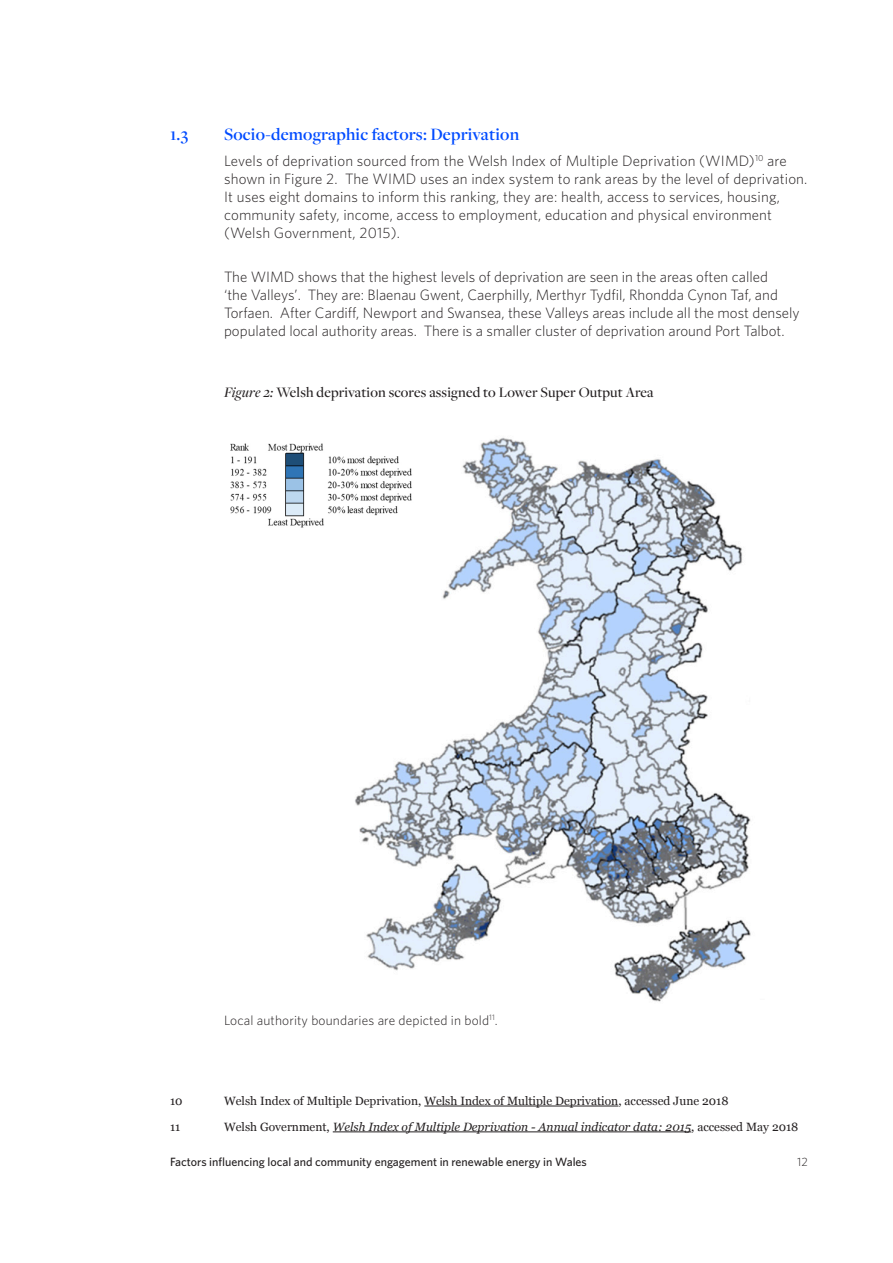
<style>
.page{position:relative;width:893px;height:1263px;background:#fff}
.page>*{position:absolute;margin:0;border:0;box-sizing:border-box;transform-origin:0 0}
.t1{font:600 18px "Freight Disp Pro";letter-spacing:.01em;color:#004bff}
.t2{font:300 15px/18px "Whitney";color:#231f20}
.t3{font:500 15px "Freight Disp Pro";letter-spacing:.01em;color:#231f20}
.t4{font:300 13.5px "Whitney";letter-spacing:.01em;color:#231f20}
.t5{font:italic 12px "Georgia";color:#231f20}
.t6{font:12px "Georgia";color:#231f20}
.t7{font:500 12px "Whitney";color:#231f20}
.t8{font:300 12px "Whitney";color:#231f20}
.s1{font-style:italic}
.s2{font-style:normal}
</style>
<div class="page">
<img style="left:355px;top:437px;width:396px;height:565px">
<hr style="left:424px;top:1106px;width:194px;height:1px;background:#231f20">
<hr style="left:333px;top:1131px;width:358px;height:1px;background:#231f20">
<img style="left:230px;top:437px;width:202px;height:104px">
<p class="t1" style="left:170px;top:122px;width:20px">1.3</p>
<p class="t1" style="left:224px;top:122px;width:297px">Socio-demographic factors: Deprivation</p>
<p class="t2" style="left:224px;top:152px;width:585px">Levels of deprivation sourced from the Welsh Index of Multiple Deprivation (WIMD)<sup>10</sup> are shown in Figure 2. The WIMD uses an index system to rank areas by the level of deprivation.<br>It uses eight domains to inform this ranking, they are: health, access to services, housing, community safety, income, access to employment, education and physical environment (Welsh Government, 2015).</p>
<p class="t2" style="left:224px;top:267px;width:577px">The WIMD shows that the highest levels of deprivation are seen in the areas often called<br>‘the Valleys’. They are: Blaenau Gwent, Caerphilly, Merthyr Tydfil, Rhondda Cynon Taf, and Torfaen. After Cardiff, Newport and Swansea, these Valleys areas include all the most densely populated local authority areas. There is a smaller cluster of deprivation around Port Talbot.</p>
<p class="t3" style="left:224px;top:383px;width:431px"><span class="s1">Figure 2:</span> Welsh deprivation scores assigned to Lower Super Output Area</p>
<p class="t4" style="left:224px;top:1012px;width:275px">Local authority boundaries are depicted in bold<sup>11</sup>.</p>
<p class="t6" style="left:170px;top:1092px;width:14px">10</p>
<p class="t6" style="left:224px;top:1092px;width:506px">Welsh Index of Multiple Deprivation, Welsh Index of Multiple Deprivation, accessed June 2018</p>
<p class="t6" style="left:170px;top:1118px;width:12px">11</p>
<p class="t5" style="left:224px;top:1118px;width:576px"><span class="s2">Welsh Government,</span> Welsh Index of Multiple Deprivation - Annual indicator data: 2015<span class="s2">, accessed May 2018</span></p>
<p class="t7" style="left:170px;top:1155px;width:418px">Factors influencing local and community engagement in renewable energy in Wales</p>
<p class="t8" style="left:797px;top:1155px;width:12px">12</p>
</div>
